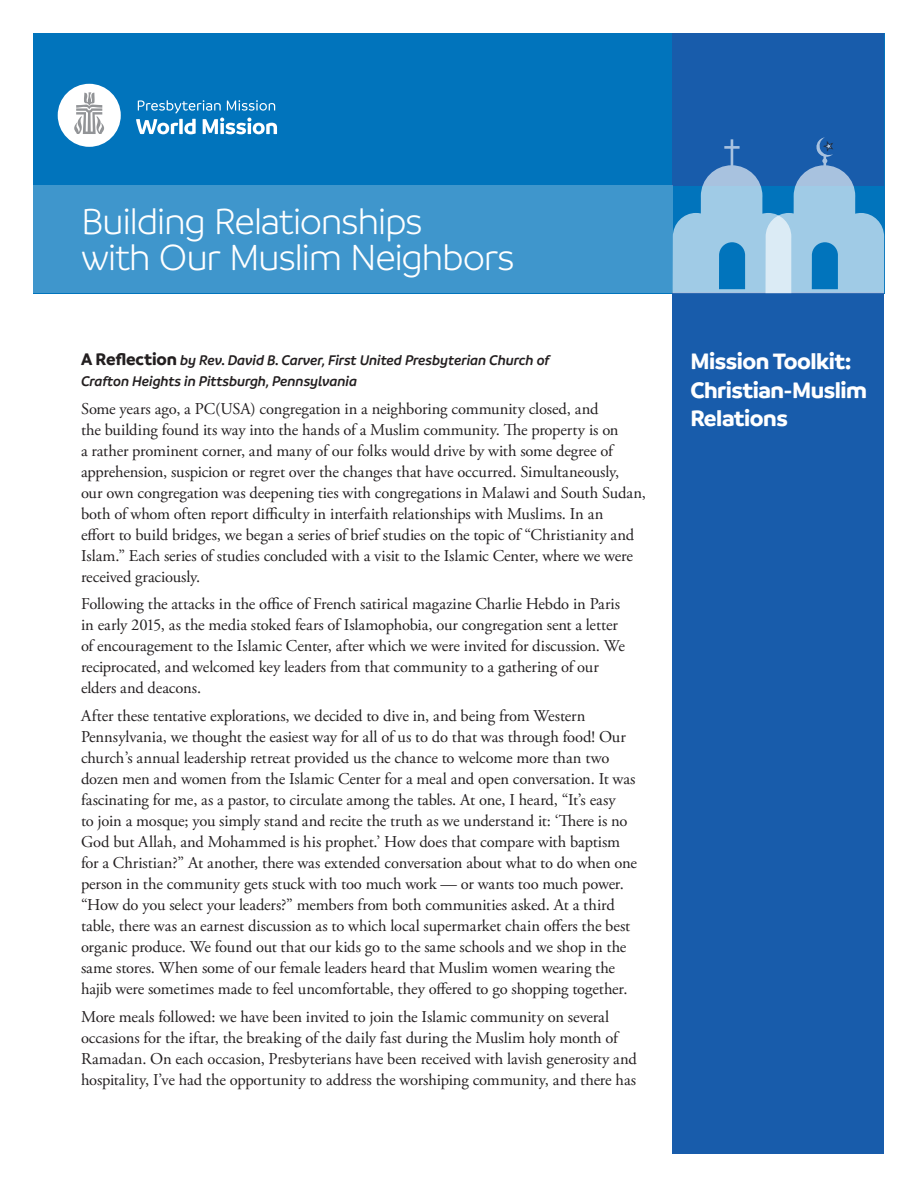
<style>
.page{position:relative;width:918px;height:1188px;background:#fff}
.page>*{position:absolute;margin:0;border:0;box-sizing:border-box;transform-origin:0 0}
.t1{font:300 39px/36px "Branding";letter-spacing:-.035em;color:#fff}
.t2{font:700 24px/28.5px "Branding";letter-spacing:-.02em;color:#fff}
.t3{font:16.5px/21px "Adobe Garamond Pro";letter-spacing:-.005em;color:#231f20}
.t4{font:italic 600 15px/21px "Branding";letter-spacing:-.01em;color:#231f20}
.s1{font-weight:700;font-style:normal;font-size:18px}
</style>
<div class="page">
<div style="left:33px;top:33px;width:851px;height:260px;background:#0174bc"></div>
<div style="left:673px;top:292px;width:211px;height:862px;background:#185cab"></div>
<div style="left:673px;top:33px;width:211px;height:153px;background:#185cab"></div>
<div style="left:33px;top:186px;width:640px;height:107px;background:#3f96cc"></div>
<svg style="left:136px;top:100px;width:141px;height:34px"></svg>
<div style="left:58px;top:84px;width:63px;height:63px;background:#fff;border-radius:50%"></div>
<svg style="left:74px;top:92px;width:30px;height:42px"></svg>
<svg style="left:673px;top:137px;width:211px;height:156px"></svg>
<h1 class="t1" style="left:81px;top:204px;width:435px">Building Relationships<br>with Our Muslim Neighbors</h1>
<p class="t4" style="left:81px;top:350px;width:470px"><span class="s1">A Reflection</span> by Rev. David B. Carver, First United Presbyterian Church of<br>Crafton Heights in Pittsburgh, Pennsylvania</p>
<p class="t3" style="left:81px;top:398px;width:566px">Some years ago, a PC(USA) congregation in a neighboring community closed, and<br>the building found its way into the hands of a Muslim community. The property is on<br>a rather prominent corner, and many of our folks would drive by with some degree of apprehension, suspicion or regret over the changes that have occurred. Simultaneously,<br>our own congregation was deepening ties with congregations in Malawi and South Sudan, both of whom often report difficulty in interfaith relationships with Muslims. In an<br>effort to build bridges, we began a series of brief studies on the topic of “Christianity and Islam.” Each series of studies concluded with a visit to the Islamic Center, where we were received graciously.</p>
<p class="t3" style="left:81px;top:594px;width:545px">Following the attacks in the office of French satirical magazine Charlie Hebdo in Paris in early 2015, as the media stoked fears of Islamophobia, our congregation sent a letter of encouragement to the Islamic Center, after which we were invited for discussion. We reciprocated, and welcomed key leaders from that community to a gathering of our elders and deacons.</p>
<p class="t3" style="left:81px;top:706px;width:558px">After these tentative explorations, we decided to dive in, and being from Western Pennsylvania, we thought the easiest way for all of us to do that was through food! Our church’s annual leadership retreat provided us the chance to welcome more than two dozen men and women from the Islamic Center for a meal and open conversation. It was fascinating for me, as a pastor, to circulate among the tables. At one, I heard, “It’s easy<br>to join a mosque; you simply stand and recite the truth as we understand it: ‘There is no God but Allah, and Mohammed is his prophet.’ How does that compare with baptism for a Christian?” At another, there was extended conversation about what to do when one person in the community gets stuck with too much work — or wants too much power. “How do you select your leaders?” members from both communities asked. At a third table, there was an earnest discussion as to which local supermarket chain offers the best organic produce. We found out that our kids go to the same schools and we shop in the same stores. When some of our female leaders heard that Muslim women wearing the hajib were sometimes made to feel uncomfortable, they offered to go shopping together.</p>
<p class="t3" style="left:81px;top:1007px;width:557px">More meals followed: we have been invited to join the Islamic community on several occasions for the iftar, the breaking of the daily fast during the Muslim holy month of Ramadan. On each occasion, Presbyterians have been received with lavish generosity and hospitality, I’ve had the opportunity to address the worshiping community, and there has</p>
<h2 class="t2" style="left:690px;top:347px;width:178px">Mission Toolkit:<br>Christian-Muslim<br>Relations</h2>
</div>
